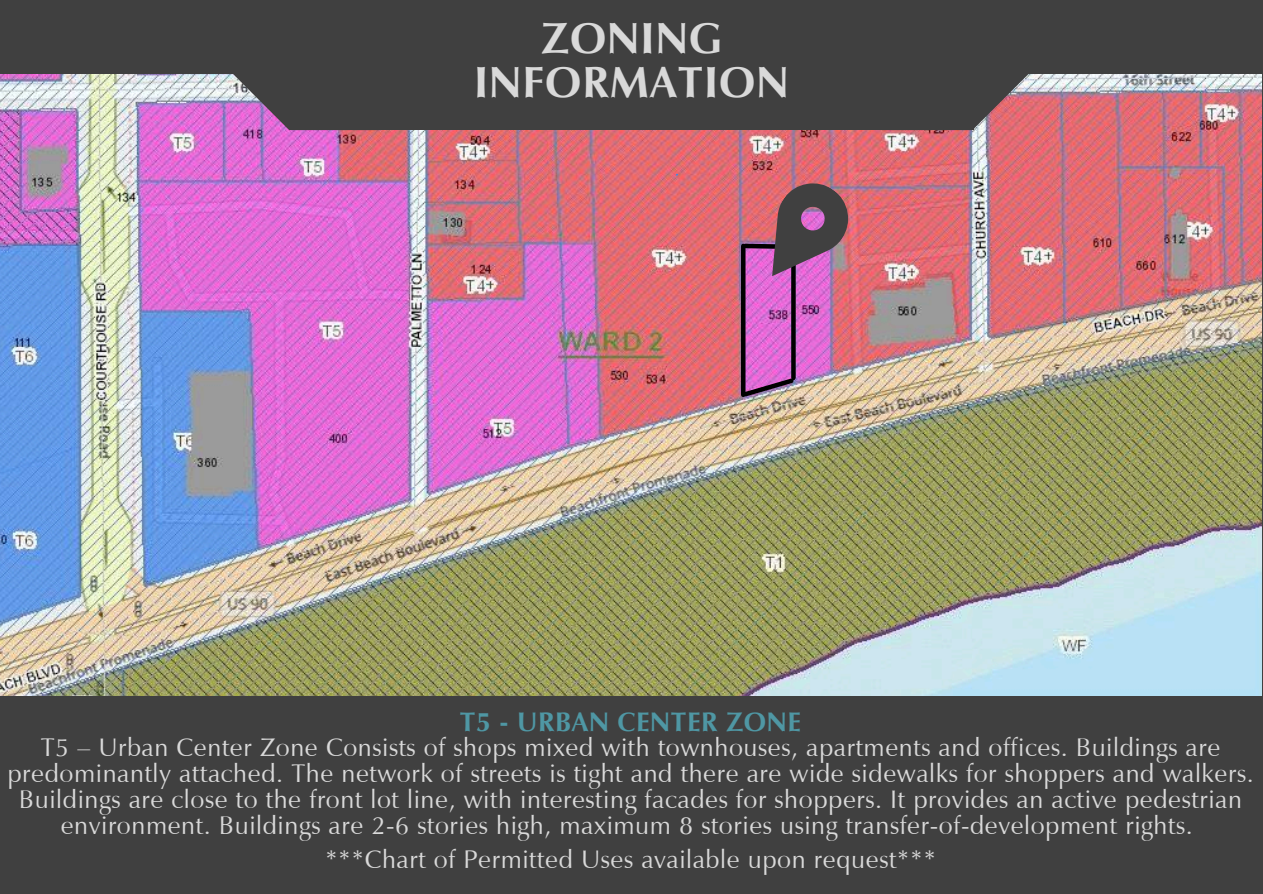
<style>
.page{position:relative;width:1263px;height:894px;background:#fff}
.page>*{position:absolute;margin:0;border:0;box-sizing:border-box;transform-origin:0 0}
.t1{font:700 44.85px/43.8px "Vera Humana 95";letter-spacing:.025em;color:#d9d9d9;text-align:center}
.t2{font:700 27.6px "Vera Humana 95";letter-spacing:.02em;color:#4f97a4}
.t3{font:26.1px/25.8px "Vera Humana 95";letter-spacing:.02em;color:#d9d9d9;text-align:center}
</style>
<div class="page">
<div style="left:0;top:0;width:1263px;height:893px;background:#404040"></div>
<img style="left:0;top:74px;width:1261px;height:621px">
<div style="left:290px;top:18px;width:683px;height:112px;background:#404040"></div>
<svg style="left:973px;top:74px;width:63px;height:56px"></svg>
<svg style="left:225px;top:74px;width:65px;height:56px"></svg>
<hr style="left:741px;top:246px;width:4px;height:148px;background:#000">
<svg style="left:740px;top:375px;width:57px;height:24px"></svg>
<div style="left:791px;top:246px;width:5px;height:132px;background:#000"></div>
<img style="left:741px;top:169px;width:121px;height:127px">
<h1 class="t1" style="left:474px;top:20px;width:316px">ZONING<br>INFORMATION</h1>
<p class="t2" style="left:460px;top:710px;width:343px">T5 - URBAN CENTER ZONE</p>
<p class="t3" style="left:7px;top:736px;width:1248px">T5 – Urban Center Zone Consists of shops mixed with townhouses, apartments and offices. Buildings are predominantly attached. The network of streets is tight and there are wide sidewalks for shoppers and walkers.<br>Buildings are close to the front lot line, with interesting facades for shoppers. It provides an active pedestrian environment. Buildings are 2-6 stories high, maximum 8 stories using transfer-of-development rights.</p>
<p class="t3" style="left:325px;top:848px;width:612px">***Chart of Permitted Uses available upon request***</p>
</div>
